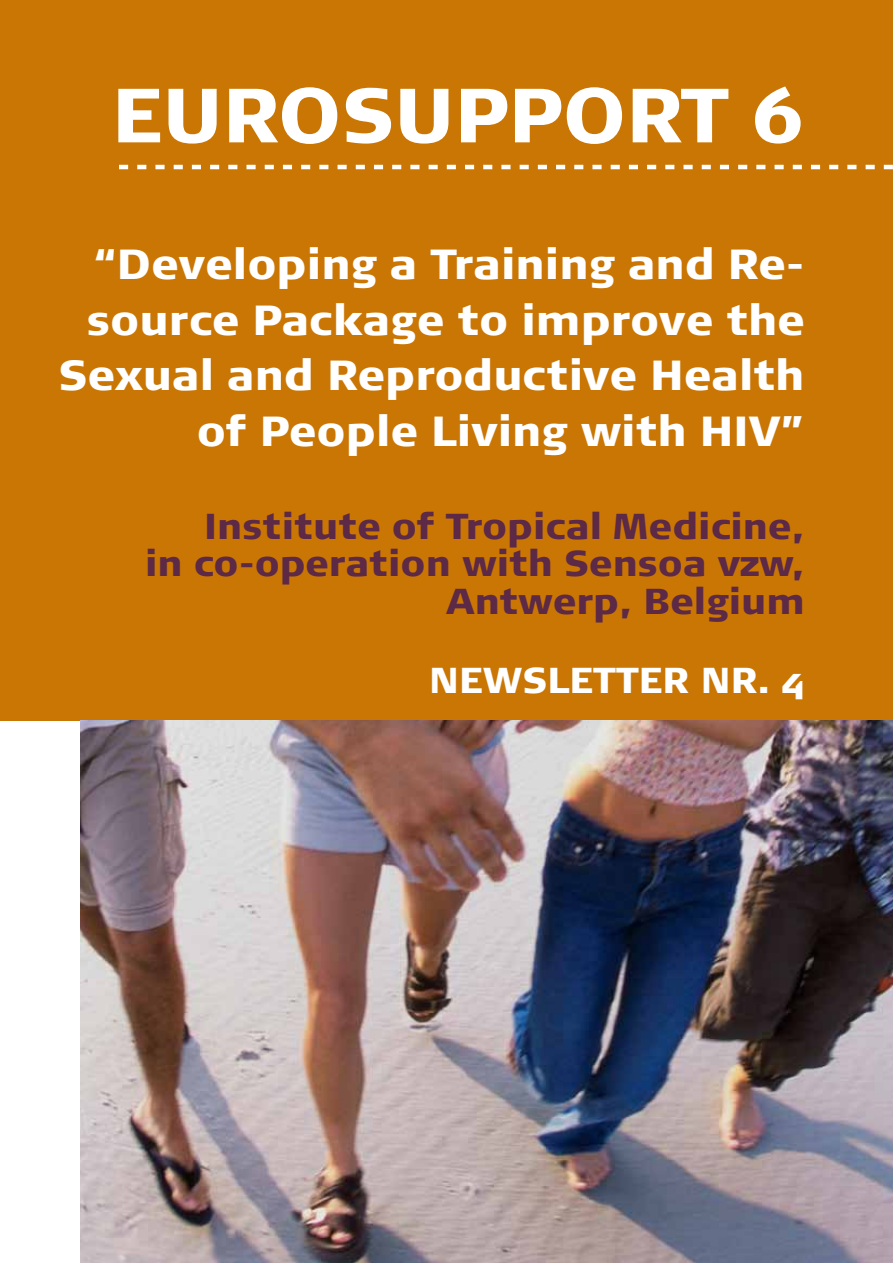
<style>
.page{position:relative;width:893px;height:1263px;background:#fff}
.page>*{position:absolute;margin:0;border:0;box-sizing:border-box;transform-origin:0 0}
.t1{font:900 76.5px "Signa Normal";color:#fff}
.t2{font:900 42px/55.5px "Signa Normal";color:#fff;text-align:right}
.t3{font:900 36px/37.5px "Signa Normal";color:#5c2946;text-align:right}
.t4{font:900 36px "Signa Normal";color:#fff}
</style>
<div class="page">
<div style="left:0;top:0;width:893px;height:721px;background:#ca7604"></div>
<img style="left:81px;top:721px;width:812px;height:542px">
<svg style="left:119px;top:165px;width:774px;height:4px"></svg>
<h1 class="t1" style="left:112px;top:67px;width:694px">EUROSUPPORT 6</h1>
<p class="t2" style="left:58px;top:238px;width:748px">“Developing a Training and Re&shy;source Package to improve the<br>Sexual and Reproductive Health of People Living with HIV”</p>
<p class="t3" style="left:145px;top:508px;width:661px">Institute of Tropical Medicine,<br>in co-operation with Sensoa vzw,<br>Antwerp, Belgium</p>
<p class="t4" style="left:429px;top:658px;width:377px">NEWSLETTER NR. 4</p>
</div>
